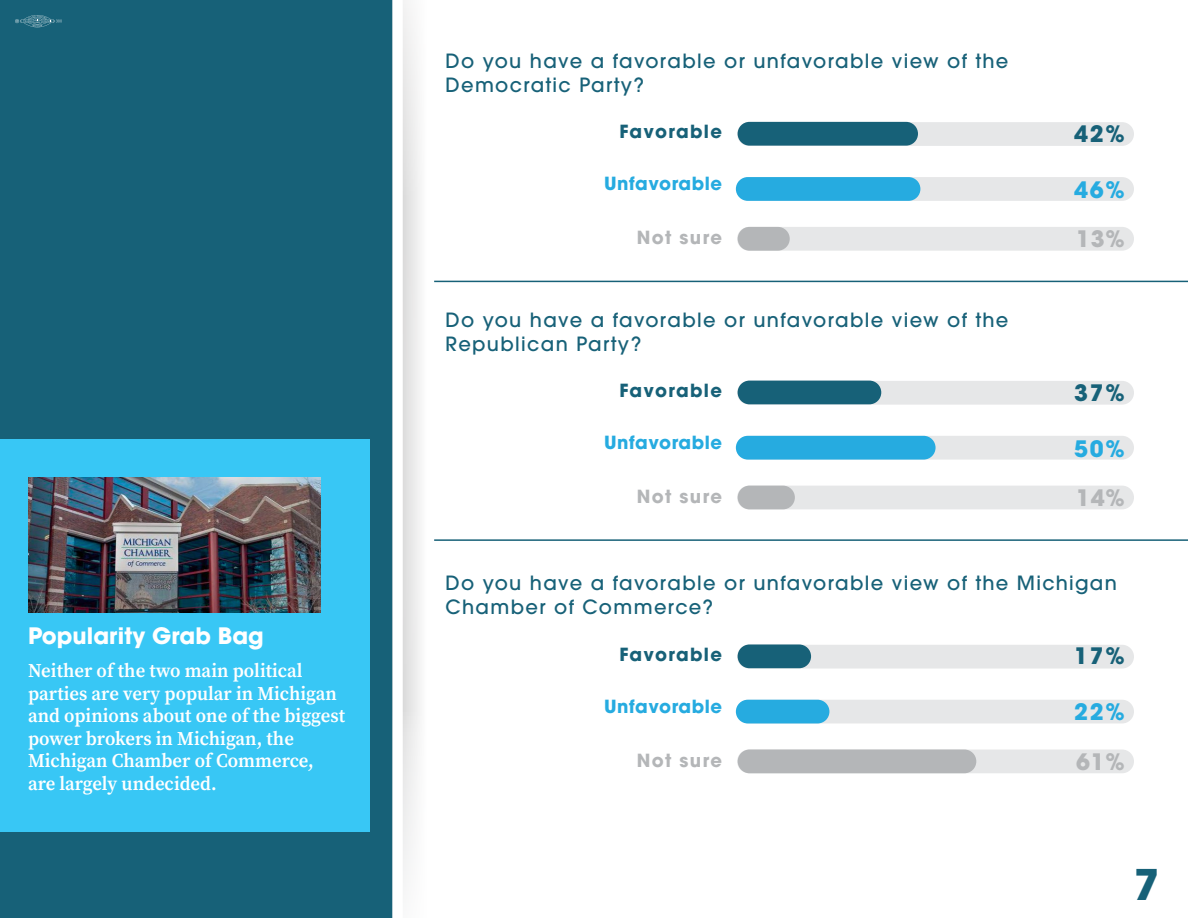
<style>
.page{position:relative;width:1188px;height:918px;background:#fff}
.page>*{position:absolute;margin:0;border:0;box-sizing:border-box;transform-origin:0 0}
.t1{font:700 42px "ITC Avant Garde Pro";color:#176178}
.t2{font:700 22.5px "ITC Avant Garde Pro";color:#fff}
.t3{font:700 22.5px "ITC Avant Garde Pro";color:#176178}
.t4{font:700 22.5px "ITC Avant Garde Pro";color:#26abe0}
.t5{font:700 22.5px "ITC Avant Garde Pro";color:#b4b6b8}
.t6{font:500 19.5px/24px "ITC Avant Garde Pro";letter-spacing:.07em;color:#176178}
.t7{font:19.5px/22.5px "Source Serif Variable";letter-spacing:.01em;color:#fff;scale:.96 1}
.t8{font:700 18px "ITC Avant Garde Pro";letter-spacing:.03em;color:#26abe0}
.t9{font:700 18px "ITC Avant Garde Pro";letter-spacing:.07em;color:#176178}
.t10{font:700 18px "ITC Avant Garde Pro";letter-spacing:.075em;color:#b4b6b8}
</style>
<div class="page">
<div style="left:0;top:0;width:402px;height:918px;background:#176178"></div>
<svg style="left:15px;top:15px;width:47px;height:12px"></svg>
<svg style="left:403px;top:0;width:17px;height:887px"></svg>
<div style="left:392px;top:0;width:11px;height:918px;background:#fff"></div>
<div style="left:0;top:439px;width:370px;height:392px;background:#38c7f5"></div>
<img style="left:28px;top:478px;width:293px;height:134px">
<hr style="left:434px;top:281px;width:754px;height:1px;background:#176178">
<hr style="left:434px;top:539px;width:754px;height:2px;background:#176178">
<div style="left:737px;top:177px;width:397px;height:24px;background:#e6e7e8;border-radius:12px"></div>
<div style="left:737px;top:227px;width:397px;height:24px;background:#e6e7e8;border-radius:12px"></div>
<div style="left:737px;top:122px;width:397px;height:24px;background:#e6e7e8;border-radius:12px"></div>
<div style="left:736px;top:177px;width:184px;height:24px;background:#26abe0;border-radius:12px"></div>
<div style="left:738px;top:227px;width:52px;height:24px;background:#b4b6b8;border-radius:12px"></div>
<div style="left:738px;top:122px;width:180px;height:24px;background:#176178;border-radius:12px"></div>
<div style="left:737px;top:436px;width:397px;height:24px;background:#e6e7e8;border-radius:12px"></div>
<div style="left:737px;top:486px;width:397px;height:23px;background:#e6e7e8;border-radius:12px"></div>
<div style="left:737px;top:381px;width:397px;height:24px;background:#e6e7e8;border-radius:12px"></div>
<div style="left:736px;top:436px;width:200px;height:24px;background:#26abe0;border-radius:12px"></div>
<div style="left:738px;top:486px;width:57px;height:23px;background:#b4b6b8;border-radius:12px"></div>
<div style="left:738px;top:381px;width:143px;height:23px;background:#176178;border-radius:12px"></div>
<div style="left:737px;top:700px;width:397px;height:23px;background:#e6e7e8;border-radius:12px"></div>
<div style="left:737px;top:750px;width:397px;height:23px;background:#e6e7e8;border-radius:12px"></div>
<div style="left:737px;top:645px;width:397px;height:24px;background:#e6e7e8;border-radius:12px"></div>
<div style="left:736px;top:700px;width:93px;height:23px;background:#26abe0;border-radius:12px"></div>
<div style="left:738px;top:750px;width:238px;height:23px;background:#b4b6b8;border-radius:12px"></div>
<div style="left:738px;top:644px;width:73px;height:24px;background:#176178;border-radius:12px"></div>
<p class="t2" style="left:28px;top:621px;width:237px">Popularity Grab Bag</p>
<p class="t7" style="left:28px;top:659px;width:331px">Neither of the two main political parties are very popular in Michigan and opinions about one of the biggest power brokers in Michigan, the<br>Michigan Chamber of Commerce, are largely undecided.</p>
<p class="t6" style="left:446px;top:49px;width:564px">Do you have a favorable or unfavorable view of the<br>Democratic Party?</p>
<p class="t9" style="left:619px;top:120px;width:104px">Favorable</p>
<p class="t8" style="left:604px;top:172px;width:120px">Unfavorable</p>
<p class="t10" style="left:637px;top:225px;width:87px">Not sure</p>
<p class="t6" style="left:446px;top:307px;width:564px">Do you have a favorable or unfavorable view of the<br>Republican Party?</p>
<p class="t9" style="left:619px;top:379px;width:104px">Favorable</p>
<p class="t8" style="left:604px;top:430px;width:120px">Unfavorable</p>
<p class="t10" style="left:637px;top:484px;width:87px">Not sure</p>
<p class="t3" style="left:1074px;top:118px;width:52px">42%</p>
<p class="t4" style="left:1074px;top:174px;width:52px">46%</p>
<p class="t5" style="left:1076px;top:224px;width:50px">13%</p>
<p class="t3" style="left:1074px;top:377px;width:52px">37%</p>
<p class="t4" style="left:1074px;top:433px;width:52px">50%</p>
<p class="t5" style="left:1076px;top:482px;width:50px">14%</p>
<p class="t6" style="left:446px;top:571px;width:673px">Do you have a favorable or unfavorable view of the Michigan<br>Chamber of Commerce?</p>
<p class="t9" style="left:619px;top:642px;width:104px">Favorable</p>
<p class="t8" style="left:604px;top:694px;width:120px">Unfavorable</p>
<p class="t10" style="left:637px;top:748px;width:87px">Not sure</p>
<p class="t3" style="left:1074px;top:641px;width:52px">17%</p>
<p class="t4" style="left:1074px;top:697px;width:52px">22%</p>
<p class="t5" style="left:1076px;top:746px;width:50px">61%</p>
<h1 class="t1" style="left:1134px;top:857px;width:27px">7</h1>
</div>
